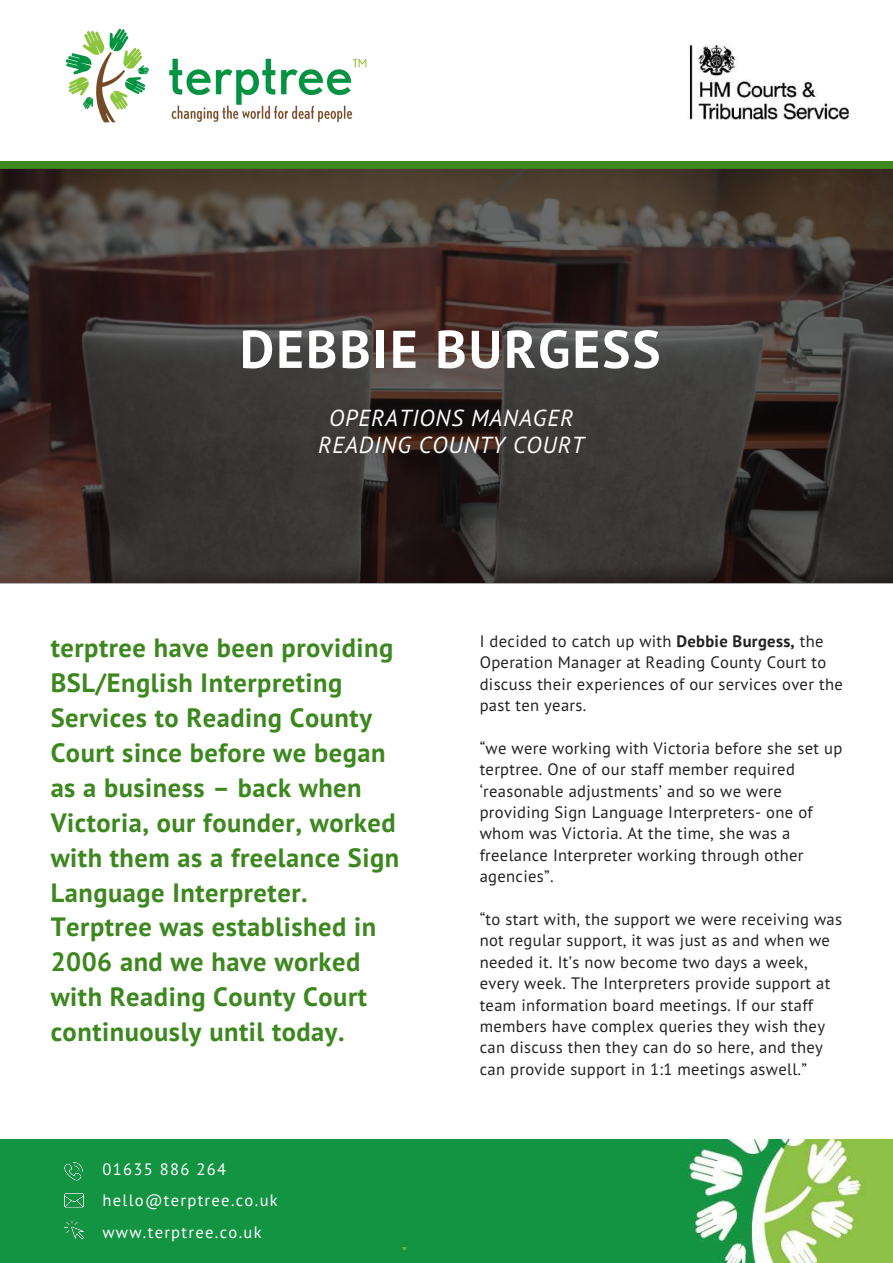
<style>
.page{position:relative;width:893px;height:1263px;background:#fff}
.page>*{position:absolute;margin:0;border:0;box-sizing:border-box;transform-origin:0 0}
.t1{font:700 52.95px "PT Sans";letter-spacing:.04em;color:#fff}
.t2{font:700 26.55px/35px "PT Sans";letter-spacing:.02em;color:#3c871e}
.t3{font:italic 23.25px/27px "PT Sans";letter-spacing:.04em;color:#fff;text-align:center}
.t4{font:16.5px/21.5px "PT Sans";letter-spacing:.02em;color:#222}
.t5{font:16.5px/31.5px "PT Sans";letter-spacing:.08em;color:#fff}
.s1{font-weight:700}
</style>
<div class="page">
<img style="left:0;top:169px;width:893px;height:413px">
<img style="left:65px;top:28px;width:302px;height:95px">
<img style="left:0;top:1139px;width:893px;height:124px">
<img style="left:64px;top:1162px;width:19px;height:77px">
<div style="left:0;top:161px;width:893px;height:8px;background:#3c871e"></div>
<img style="left:687px;top:45px;width:162px;height:75px">
<h1 class="t1" style="left:240px;top:314px;width:422px">DEBBIE BURGESS</h1>
<h3 class="t3" style="left:318px;top:404px;width:267px">OPERATIONS MANAGER<br>READING COUNTY COURT</h3>
<p class="t2" style="left:51px;top:630px;width:350px">terptree have been providing<br>BSL/English Interpreting<br>Services to Reading County<br>Court since before we began as a business – back when<br>Victoria, our founder, worked with them as a freelance Sign<br>Language Interpreter.<br>Terptree was established in<br>2006 and we have worked with Reading County Court continuously until today.</p>
<p class="t5" style="left:102px;top:1153px;width:177px">01635 886 264 hello@terptree.co.uk www.terptree.co.uk</p>
<p class="t4" style="left:480px;top:630px;width:365px">I decided to catch up with <span class="s1">Debbie Burgess,</span> the Operation Manager at Reading County Court to discuss their experiences of our services over the past ten years.</p>
<p class="t4" style="left:480px;top:737px;width:364px">“we were working with Victoria before she set up terptree. One of our staff member required ‘reasonable adjustments’ and so we were providing Sign Language Interpreters- one of whom was Victoria. At the time, she was a freelance Interpreter working through other agencies”.</p>
<p class="t4" style="left:480px;top:908px;width:364px">“to start with, the support we were receiving was not regular support, it was just as and when we needed it. It’s now become two days a week, every week. The Interpreters provide support at team information board meetings. If our staff members have complex queries they wish they can discuss then they can do so here, and they can provide support in 1:1 meetings aswell.”</p>
</div>
